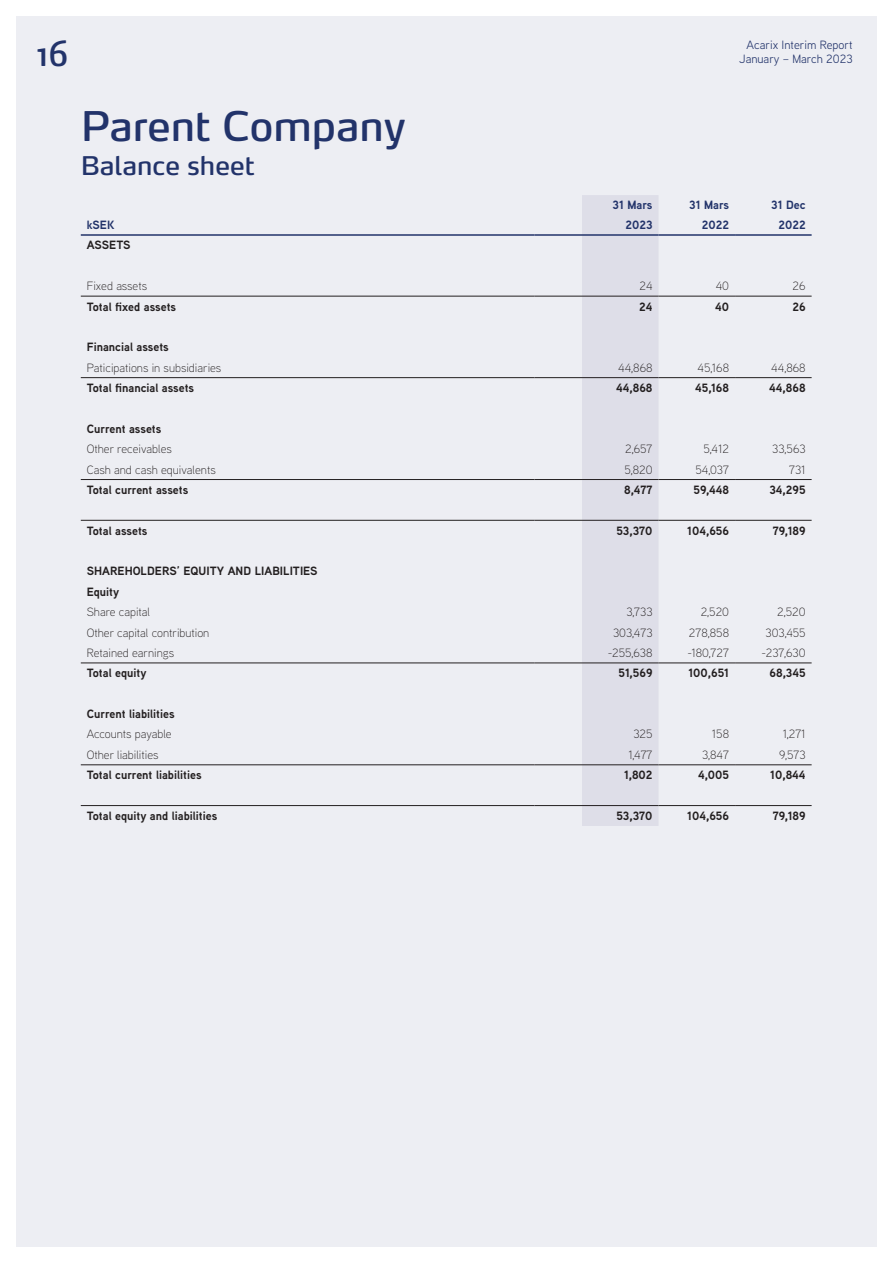
<style>
.page{position:relative;width:893px;height:1263px;background:#fff}
.page>*{position:absolute;margin:0;border:0;box-sizing:border-box;transform-origin:0 0}
.H1_-_Financial{font:40.5px "Max Pro";color:#22336a}
.t1{font:33px "Max Pro";color:#22336a}
.H1_-_Financial-2{font:25.5px "Max Pro";color:#22336a}
.Tabell_Vänster{font:700 12px "Aaux Next";color:#231f20}
.Tabell_Vänster-2{font:300 12px "Aaux Next";color:#231f20}
.Tabell_Höger{font:300 12px "Aaux Next";color:#231f20}
.Tabell_Höger-2{font:700 12px "Aaux Next";color:#231f20}
.t2{font:12px "Aaux Next";color:#22336a}
.Tabell_Höger-3{font:700 12px/19.5px "Aaux Next";color:#22336a;text-align:right}
.Tabell_Vänster-3{font:700 12px "Aaux Next";color:#22336a}
</style>
<div class="page">
<div style="left:16px;top:16px;width:861px;height:1231px;background:#edeef3"></div>
<div style="left:582px;top:195px;width:76px;height:631px;background:#dedee8"></div>
<hr style="left:81px;top:234px;width:453px;height:2px;background:#22336a">
<hr style="left:534px;top:234px;width:48px;height:2px;background:#22336a">
<hr style="left:582px;top:234px;width:76px;height:2px;background:#22336a">
<hr style="left:658px;top:234px;width:77px;height:2px;background:#22336a">
<hr style="left:735px;top:234px;width:77px;height:2px;background:#22336a">
<hr style="left:81px;top:296px;width:453px;height:1px;background:#231f20">
<hr style="left:534px;top:296px;width:48px;height:1px;background:#231f20">
<hr style="left:582px;top:296px;width:76px;height:1px;background:#231f20">
<hr style="left:658px;top:296px;width:77px;height:1px;background:#231f20">
<hr style="left:735px;top:296px;width:77px;height:1px;background:#231f20">
<hr style="left:81px;top:377px;width:453px;height:1px;background:#231f20">
<hr style="left:534px;top:377px;width:48px;height:1px;background:#231f20">
<hr style="left:582px;top:377px;width:76px;height:1px;background:#231f20">
<hr style="left:658px;top:377px;width:77px;height:1px;background:#231f20">
<hr style="left:735px;top:377px;width:77px;height:1px;background:#231f20">
<hr style="left:81px;top:479px;width:453px;height:1px;background:#231f20">
<hr style="left:534px;top:479px;width:48px;height:1px;background:#231f20">
<hr style="left:582px;top:479px;width:76px;height:1px;background:#231f20">
<hr style="left:658px;top:479px;width:77px;height:1px;background:#231f20">
<hr style="left:735px;top:479px;width:77px;height:1px;background:#231f20">
<hr style="left:81px;top:520px;width:453px;height:1px;background:#231f20">
<hr style="left:534px;top:520px;width:48px;height:1px;background:#231f20">
<hr style="left:582px;top:520px;width:76px;height:1px;background:#231f20">
<hr style="left:658px;top:520px;width:77px;height:1px;background:#231f20">
<hr style="left:735px;top:520px;width:77px;height:1px;background:#231f20">
<hr style="left:81px;top:663px;width:453px;height:1px;background:#231f20">
<hr style="left:534px;top:663px;width:48px;height:1px;background:#231f20">
<hr style="left:582px;top:663px;width:76px;height:1px;background:#231f20">
<hr style="left:658px;top:663px;width:77px;height:1px;background:#231f20">
<hr style="left:735px;top:663px;width:77px;height:1px;background:#231f20">
<hr style="left:81px;top:764px;width:453px;height:1px;background:#231f20">
<hr style="left:534px;top:764px;width:48px;height:1px;background:#231f20">
<hr style="left:582px;top:764px;width:76px;height:1px;background:#231f20">
<hr style="left:658px;top:764px;width:77px;height:1px;background:#231f20">
<hr style="left:735px;top:764px;width:77px;height:1px;background:#231f20">
<hr style="left:81px;top:805px;width:453px;height:1px;background:#231f20">
<hr style="left:534px;top:805px;width:48px;height:1px;background:#231f20">
<hr style="left:582px;top:805px;width:76px;height:1px;background:#231f20">
<hr style="left:658px;top:805px;width:77px;height:1px;background:#231f20">
<hr style="left:735px;top:805px;width:77px;height:1px;background:#231f20">
<h2 class="t1" style="left:37px;top:25px;width:33px">16</h2>
<p class="t2" style="left:746px;top:37px;width:108px">Acarix Interim Report</p>
<p class="t2" style="left:739px;top:51px;width:115px">January – March 2023</p>
<p class="H1_-_Financial" style="left:81px;top:92px;width:327px">Parent Company</p>
<p class="H1_-_Financial-2" style="left:81px;top:144px;width:175px">Balance sheet</p>
<p class="Tabell_Vänster-3" style="left:87px;top:216px;width:29px">kSEK</p>
<p class="Tabell_Höger-3" style="left:613px;top:195px;width:41px">31 Mars<br>2023</p>
<p class="Tabell_Höger-3" style="left:689px;top:195px;width:41px">31 Mars<br>2022</p>
<p class="Tabell_Höger-3" style="left:771px;top:195px;width:36px">31 Dec<br>2022</p>
<p class="Tabell_Vänster" style="left:87px;top:237px;width:45px">ASSETS</p>
<p class="Tabell_Vänster-2" style="left:87px;top:278px;width:62px">Fixed assets</p>
<p class="Tabell_Höger" style="left:639px;top:278px;width:15px">24</p>
<p class="Tabell_Höger" style="left:716px;top:278px;width:15px">40</p>
<p class="Tabell_Höger" style="left:793px;top:278px;width:15px">26</p>
<p class="Tabell_Vänster" style="left:87px;top:298px;width:91px">Total fixed assets</p>
<p class="Tabell_Höger-2" style="left:639px;top:298px;width:15px">24</p>
<p class="Tabell_Höger-2" style="left:715px;top:298px;width:15px">40</p>
<p class="Tabell_Höger-2" style="left:792px;top:298px;width:15px">26</p>
<p class="Tabell_Vänster" style="left:87px;top:339px;width:84px">Financial assets</p>
<p class="Tabell_Vänster-2" style="left:87px;top:359px;width:136px">Paticipations in subsidiaries</p>
<p class="Tabell_Höger" style="left:618px;top:359px;width:36px">44,868</p>
<p class="Tabell_Höger" style="left:698px;top:359px;width:33px">45,168</p>
<p class="Tabell_Höger" style="left:771px;top:359px;width:36px">44,868</p>
<p class="Tabell_Vänster" style="left:87px;top:379px;width:109px">Total financial assets</p>
<p class="Tabell_Höger-2" style="left:616px;top:379px;width:38px">44,868</p>
<p class="Tabell_Höger-2" style="left:695px;top:379px;width:35px">45,168</p>
<p class="Tabell_Höger-2" style="left:769px;top:379px;width:38px">44,868</p>
<p class="Tabell_Vänster" style="left:87px;top:420px;width:76px">Current assets</p>
<p class="Tabell_Vänster-2" style="left:87px;top:441px;width:87px">Other receivables</p>
<p class="Tabell_Höger" style="left:625px;top:441px;width:29px">2,657</p>
<p class="Tabell_Höger" style="left:704px;top:441px;width:27px">5,412</p>
<p class="Tabell_Höger" style="left:772px;top:441px;width:35px">33,563</p>
<p class="Tabell_Vänster-2" style="left:87px;top:461px;width:130px">Cash and cash equivalents</p>
<p class="Tabell_Höger" style="left:624px;top:461px;width:30px">5,820</p>
<p class="Tabell_Höger" style="left:695px;top:461px;width:35px">54,037</p>
<p class="Tabell_Höger" style="left:789px;top:461px;width:18px">731</p>
<p class="Tabell_Vänster" style="left:87px;top:481px;width:103px">Total current assets</p>
<p class="Tabell_Höger-2" style="left:624px;top:481px;width:30px">8,477</p>
<p class="Tabell_Höger-2" style="left:693px;top:481px;width:37px">59,448</p>
<p class="Tabell_Höger-2" style="left:769px;top:481px;width:38px">34,295</p>
<p class="Tabell_Vänster" style="left:87px;top:522px;width:62px">Total assets</p>
<p class="Tabell_Höger-2" style="left:616px;top:522px;width:38px">53,370</p>
<p class="Tabell_Höger-2" style="left:687px;top:522px;width:43px">104,656</p>
<p class="Tabell_Höger-2" style="left:773px;top:522px;width:34px">79,189</p>
<p class="Tabell_Vänster" style="left:87px;top:563px;width:232px">SHAREHOLDERS’ EQUITY AND LIABILITIES</p>
<p class="Tabell_Vänster" style="left:87px;top:583px;width:34px">Equity</p>
<p class="Tabell_Vänster-2" style="left:87px;top:604px;width:65px">Share capital</p>
<p class="Tabell_Höger" style="left:626px;top:604px;width:28px">3,733</p>
<p class="Tabell_Höger" style="left:701px;top:604px;width:30px">2,520</p>
<p class="Tabell_Höger" style="left:777px;top:604px;width:30px">2,520</p>
<p class="Tabell_Vänster-2" style="left:87px;top:624px;width:124px">Other capital contribution</p>
<p class="Tabell_Höger" style="left:613px;top:624px;width:41px">303,473</p>
<p class="Tabell_Höger" style="left:689px;top:624px;width:42px">278,858</p>
<p class="Tabell_Höger" style="left:765px;top:624px;width:42px">303,455</p>
<p class="Tabell_Vänster-2" style="left:87px;top:645px;width:89px">Retained earnings</p>
<p class="Tabell_Höger" style="left:608px;top:645px;width:46px">-255,638</p>
<p class="Tabell_Höger" style="left:687px;top:645px;width:43px">-180,727</p>
<p class="Tabell_Höger" style="left:761px;top:645px;width:46px">-237,630</p>
<p class="Tabell_Vänster" style="left:87px;top:665px;width:61px">Total equity</p>
<p class="Tabell_Höger-2" style="left:618px;top:665px;width:35px">51,569</p>
<p class="Tabell_Höger-2" style="left:688px;top:665px;width:42px">100,651</p>
<p class="Tabell_Höger-2" style="left:769px;top:665px;width:38px">68,345</p>
<p class="Tabell_Vänster" style="left:87px;top:705px;width:89px">Current liabilities</p>
<p class="Tabell_Vänster-2" style="left:87px;top:726px;width:86px">Accounts payable</p>
<p class="Tabell_Höger" style="left:633px;top:726px;width:21px">325</p>
<p class="Tabell_Höger" style="left:712px;top:726px;width:19px">158</p>
<p class="Tabell_Höger" style="left:783px;top:726px;width:24px">1,271</p>
<p class="Tabell_Vänster-2" style="left:87px;top:747px;width:73px">Other liabilities</p>
<p class="Tabell_Höger" style="left:628px;top:747px;width:25px">1,477</p>
<p class="Tabell_Höger" style="left:702px;top:747px;width:29px">3,847</p>
<p class="Tabell_Höger" style="left:779px;top:747px;width:28px">9,573</p>
<p class="Tabell_Vänster" style="left:87px;top:766px;width:116px">Total current liabilities</p>
<p class="Tabell_Höger-2" style="left:624px;top:766px;width:30px">1,802</p>
<p class="Tabell_Höger-2" style="left:698px;top:766px;width:32px">4,005</p>
<p class="Tabell_Höger-2" style="left:770px;top:766px;width:37px">10,844</p>
<p class="Tabell_Vänster" style="left:87px;top:807px;width:132px">Total equity and liabilities</p>
<p class="Tabell_Höger-2" style="left:616px;top:807px;width:38px">53,370</p>
<p class="Tabell_Höger-2" style="left:687px;top:807px;width:43px">104,656</p>
<p class="Tabell_Höger-2" style="left:773px;top:807px;width:34px">79,189</p>
</div>
